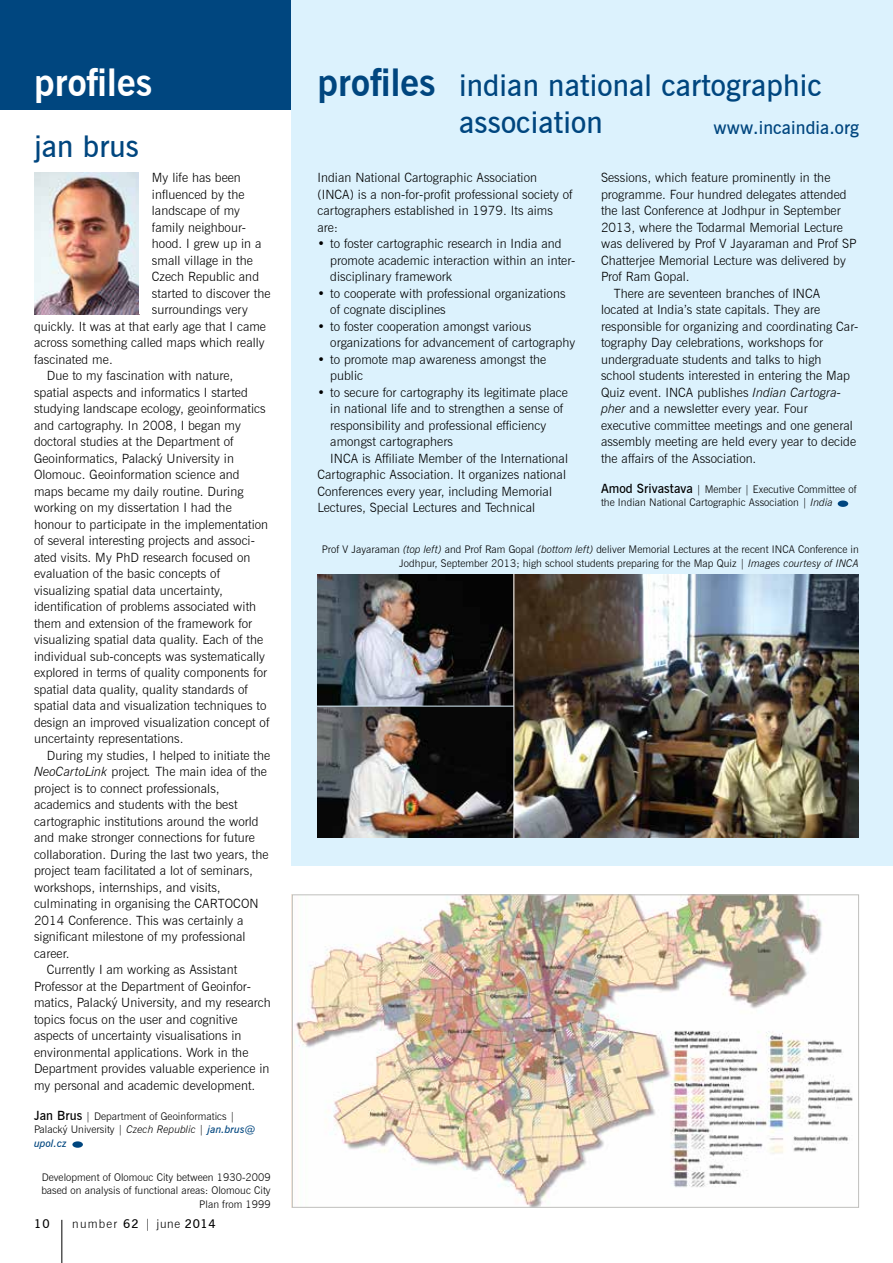
<style>
.page{position:relative;width:893px;height:1263px;background:#fff}
.page>*{position:absolute;margin:0;border:0;box-sizing:border-box;transform-origin:0 0}
.t1{font:700 37.5px "News Gothic BT";letter-spacing:.005em;color:#fff}
.t2{font:600 30px/37.2px "News Gothic BT";letter-spacing:.005em;color:#00467f}
.t3{font:600 18px "News Gothic BT";letter-spacing:.005em;color:#00467f}
.t4{font:300 12.75px/16.5px "News Gothic BT";letter-spacing:.005em;color:#000}
.t5{font:300 12px "News Gothic BT";letter-spacing:.1em;color:#000}
.t6{font:600 12px "News Gothic BT";color:#000}
.t7{font:300 10.5px/13.5px "News Gothic BT";letter-spacing:.005em;color:#000}
.s1{font-style:italic}
.s2{font-weight:600;font-size:12.75px}
.s3{font-weight:600;font-style:italic;color:#00467f}
.s4{font-weight:600}
.s5{font-weight:700;font-size:37.5px}
</style>
<div class="page">
<hr style="left:62px;top:1220px;width:1px;height:43px;background:#000">
<div style="left:0;top:0;width:292px;height:110px;background:#00467f"></div>
<div style="left:292px;top:0;width:601px;height:865px;background:#dcf2fd"></div>
<div style="left:72px;top:1141px;width:11px;height:7px;background:#00467f;border-radius:50%"></div>
<img style="left:34px;top:172px;width:105px;height:142px">
<div style="left:838px;top:500px;width:10px;height:7px;background:#00467f;border-radius:50%"></div>
<img style="left:295px;top:896px;width:558px;height:310px">
<img style="left:317px;top:574px;width:542px;height:264px">
<hr style="left:513px;top:574px;width:1px;height:264px;background:#fff">
<hr style="left:317px;top:706px;width:196px;height:1px;background:#dcf2fd">
<h1 class="t1" style="left:34px;top:60px;width:120px">profiles</h1>
<h2 class="t2" style="left:34px;top:127px;width:107px">jan brus</h2>
<p class="t4" style="left:152px;top:169px;width:91px">My life has been</p>
<p class="t4" style="left:152px;top:186px;width:94px">influenced by the</p>
<p class="t4" style="left:152px;top:202px;width:90px">landscape of my</p>
<p class="t4" style="left:152px;top:219px;width:96px">family neighbour-</p>
<p class="t4" style="left:152px;top:235px;width:111px">hood. I grew up in a</p>
<p class="t4" style="left:152px;top:252px;width:102px">small village in the</p>
<p class="t4" style="left:152px;top:268px;width:109px">Czech Republic and</p>
<p class="t4" style="left:152px;top:285px;width:120px">started to discover the</p>
<p class="t4" style="left:152px;top:301px;width:97px">surroundings very</p>
<p class="t4" style="left:34px;top:318px;width:234px">quickly. It was at that early age that I came</p>
<p class="t4" style="left:34px;top:334px;width:232px">across something called maps which really</p>
<p class="t4" style="left:34px;top:351px;width:80px">fascinated me.</p>
<p class="t4" style="left:47px;top:367px;width:188px">Due to my fascination with nature,</p>
<p class="t4" style="left:34px;top:384px;width:215px">spatial aspects and informatics I started</p>
<p class="t4" style="left:34px;top:400px;width:233px">studying landscape ecology, geoinformatics</p>
<p class="t4" style="left:34px;top:417px;width:208px">and cartography. In 2008, I began my</p>
<p class="t4" style="left:34px;top:433px;width:201px">doctoral studies at the Department of</p>
<p class="t4" style="left:34px;top:450px;width:201px">Geoinformatics, Palacký University in</p>
<p class="t4" style="left:34px;top:466px;width:207px">Olomouc. Geoinformation science and</p>
<p class="t4" style="left:34px;top:483px;width:211px">maps became my daily routine. During</p>
<p class="t4" style="left:34px;top:499px;width:199px">working on my dissertation I had the</p>
<p class="t4" style="left:34px;top:516px;width:236px">honour to participate in the implementation</p>
<p class="t4" style="left:34px;top:532px;width:222px">of several interesting projects and associ-</p>
<p class="t4" style="left:34px;top:549px;width:218px">ated visits. My PhD research focused on</p>
<p class="t4" style="left:34px;top:565px;width:188px">evaluation of the basic concepts of</p>
<p class="t4" style="left:34px;top:582px;width:190px">visualizing spatial data uncertainty,</p>
<p class="t4" style="left:34px;top:598px;width:224px">identification of problems associated with</p>
<p class="t4" style="left:34px;top:615px;width:220px">them and extension of the framework for</p>
<p class="t4" style="left:34px;top:631px;width:231px">visualizing spatial data quality. Each of the</p>
<p class="t4" style="left:34px;top:648px;width:233px">individual sub-concepts was systematically</p>
<p class="t4" style="left:34px;top:664px;width:235px">explored in terms of quality components for</p>
<p class="t4" style="left:34px;top:681px;width:215px">spatial data quality, quality standards of</p>
<p class="t4" style="left:34px;top:697px;width:234px">spatial data and visualization techniques to</p>
<p class="t4" style="left:34px;top:714px;width:237px">design an improved visualization concept of</p>
<p class="t4" style="left:34px;top:730px;width:151px">uncertainty representations.</p>
<p class="t4" style="left:47px;top:747px;width:225px">During my studies, I helped to initiate the</p>
<p class="t4" style="left:34px;top:763px;width:235px"><span class="s1">NeoCartoLink</span> project<span class="s1">.</span> The main idea of the</p>
<p class="t4" style="left:34px;top:780px;width:187px">project is to connect professionals,</p>
<p class="t4" style="left:34px;top:796px;width:205px">academics and students with the best</p>
<p class="t4" style="left:34px;top:813px;width:226px">cartographic institutions around the world</p>
<p class="t4" style="left:34px;top:829px;width:222px">and make stronger connections for future</p>
<p class="t4" style="left:34px;top:846px;width:236px">collaboration. During the last two years, the</p>
<p class="t4" style="left:34px;top:862px;width:220px">project team facilitated a lot of seminars,</p>
<p class="t4" style="left:34px;top:879px;width:188px">workshops, internships, and visits,</p>
<p class="t4" style="left:34px;top:895px;width:226px">culminating in organising the CARTOCON</p>
<p class="t4" style="left:34px;top:912px;width:211px">2014 Conference. This was certainly a</p>
<p class="t4" style="left:34px;top:928px;width:213px">significant milestone of my professional</p>
<p class="t4" style="left:34px;top:945px;width:37px">career.</p>
<p class="t4" style="left:47px;top:961px;width:192px">Currently I am working as Assistant</p>
<p class="t4" style="left:34px;top:978px;width:218px">Professor at the Department of Geoinfor-</p>
<p class="t4" style="left:34px;top:994px;width:238px">matics, Palacký University, and my research</p>
<p class="t4" style="left:34px;top:1011px;width:205px">topics focus on the user and cognitive</p>
<p class="t4" style="left:34px;top:1027px;width:209px">aspects of uncertainty visualisations in</p>
<p class="t4" style="left:34px;top:1044px;width:216px">environmental applications. Work in the</p>
<p class="t4" style="left:34px;top:1060px;width:237px">Department provides valuable experience in</p>
<p class="t4" style="left:34px;top:1077px;width:223px">my personal and academic development.</p>
<p class="t7" style="left:34px;top:1109px;width:223px"><span class="s2">Jan Brus</span> | Department of Geoinformatics |<br>Palacký University | <span class="s1">Czech Republic</span> | <span class="s3">jan.brus@ upol.cz</span></p>
<p class="t7" style="left:41px;top:1170px;width:231px;text-align:right">Development of Olomouc City between 1930-2009 based on analysis of functional areas: Olomouc City<br>Plan from 1999</p>
<p class="t6" style="left:34px;top:1216px;width:17px">10</p>
<p class="t5" style="left:72px;top:1216px;width:145px">number <span class="s4">62</span> | june <span class="s4">2014</span></p>
<h2 class="t2" style="left:459px;top:66px;width:364px;text-indent:-142px"><span class="s5">profiles</span> indian national cartographic association</h2>
<h3 class="t3" style="left:713px;top:116px;width:147px">www.incaindia.org</h3>
<p class="t4" style="left:317px;top:169px;width:257px">Indian National Cartographic Association (INCA) is a non-for-profit professional society of cartographers established in 1979. Its aims are:</p>
<p class="t4" style="left:330px;top:235px;width:247px;text-indent:-13px">• to foster cartographic research in India and promote academic interaction within an inter&shy;disciplinary framework</p>
<p class="t4" style="left:330px;top:285px;width:237px;text-indent:-13px">• to cooperate with professional organizations of cognate disciplines</p>
<p class="t4" style="left:330px;top:318px;width:247px;text-indent:-13px">• to foster cooperation amongst various organizations for advancement of cartography</p>
<p class="t4" style="left:330px;top:351px;width:218px;text-indent:-13px">• to promote map awareness amongst the public</p>
<p class="t4" style="left:317px;top:384px;width:252px">• to secure for cartography its legitimate place</p>
<p class="t4" style="left:330px;top:400px;width:234px">in national life and to strengthen a sense of</p>
<p class="t4" style="left:330px;top:417px;width:218px">responsibility and professional efficiency</p>
<p class="t4" style="left:330px;top:433px;width:124px">amongst cartographers</p>
<p class="t4" style="left:330px;top:450px;width:239px">INCA is Affiliate Member of the International</p>
<p class="t4" style="left:317px;top:466px;width:250px">Cartographic Association. It organizes national</p>
<p class="t4" style="left:317px;top:483px;width:236px">Conferences every year, including Memorial</p>
<p class="t4" style="left:317px;top:499px;width:219px">Lectures, Special Lectures and Technical</p>
<p class="t4" style="left:601px;top:169px;width:231px">Sessions, which feature prominently in the</p>
<p class="t4" style="left:601px;top:186px;width:247px">programme. Four hundred delegates attended</p>
<p class="t4" style="left:601px;top:202px;width:241px">the last Conference at Jodhpur in September</p>
<p class="t4" style="left:601px;top:219px;width:243px">2013, where the Todarmal Memorial Lecture</p>
<p class="t4" style="left:601px;top:235px;width:257px">was delivered by Prof V Jayaraman and Prof SP</p>
<p class="t4" style="left:601px;top:252px;width:246px">Chatterjee Memorial Lecture was delivered by</p>
<p class="t4" style="left:601px;top:268px;width:90px">Prof Ram Gopal.</p>
<p class="t4" style="left:614px;top:285px;width:208px">There are seventeen branches of INCA</p>
<p class="t4" style="left:601px;top:301px;width:221px">located at India’s state capitals. They are</p>
<p class="t4" style="left:601px;top:318px;width:259px">responsible for organizing and coordinating Car-</p>
<p class="t4" style="left:601px;top:334px;width:224px">tography Day celebrations, workshops for</p>
<p class="t4" style="left:601px;top:351px;width:222px">undergraduate students and talks to high</p>
<p class="t4" style="left:601px;top:367px;width:251px">school students interested in entering the Map</p>
<p class="t4" style="left:601px;top:384px;width:242px">Quiz event. INCA publishes <span class="s1">Indian Cartogra-</span></p>
<p class="t4" style="left:601px;top:400px;width:208px"><span class="s1">pher</span> and a newsletter every year. Four</p>
<p class="t4" style="left:601px;top:417px;width:253px">executive committee meetings and one general</p>
<p class="t4" style="left:601px;top:433px;width:257px">assembly meeting are held every year to decide</p>
<p class="t4" style="left:601px;top:450px;width:157px">the affairs of the Association.</p>
<p class="t7" style="left:601px;top:482px;width:257px"><span class="s2">Amod Srivastava</span> | Member | Executive Committee of the Indian National Cartographic Association | <span class="s1">India</span></p>
<p class="t7" style="left:322px;top:543px;width:538px;text-align:right">Prof V Jayaraman <span class="s1">(top left)</span> and Prof Ram Gopal <span class="s1">(bottom left)</span> deliver Memorial Lectures at the recent INCA Conference in<br>Jodhpur, September 2013; high school students preparing for the Map Quiz | <span class="s1">Images courtesy of INCA</span></p>
</div>
